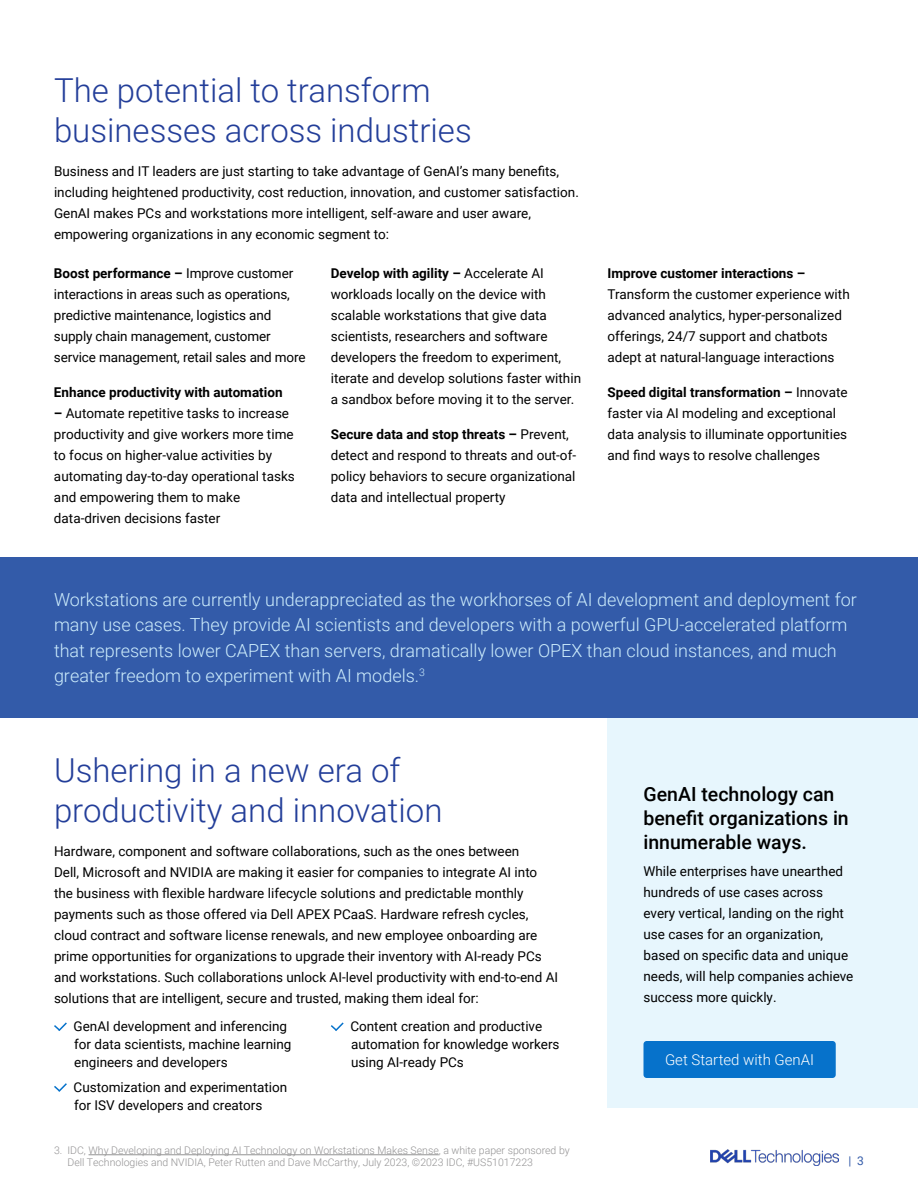
<style>
.page{position:relative;width:918px;height:1188px;background:#fff}
.page>*{position:absolute;margin:0;border:0;box-sizing:border-box;transform-origin:0 0}
.t1{font:300 33px/39.6px "Roboto";color:#233e99}
.t2{font:500 19.5px/24px "Roboto";color:#000}
.t3{font:300 18px/25.5px "Roboto";color:#ccecfc}
.t4{font:300 15px "Roboto";color:#fff}
.t5{font:13.5px/21px "Roboto";color:#000}
.t6{font:700 13.5px "Roboto";color:#000}
.t7{font:12px "Roboto";color:#335ba9}
.t8{font:300 10.5px/12px "Roboto";color:#939293}
.s1{font-weight:700}
</style>
<div class="page">
<img style="left:710px;top:1149px;width:128px;height:17px">
<div style="left:608px;top:676px;width:310px;height:432px;background:#e7f6fd"></div>
<div style="left:0;top:557px;width:918px;height:160px;background:#335ba9"></div>
<svg style="left:54px;top:1022px;width:13px;height:9px"></svg>
<svg style="left:54px;top:1083px;width:13px;height:9px"></svg>
<svg style="left:330px;top:1022px;width:14px;height:9px"></svg>
<hr style="left:89px;top:1155px;width:350px;height:1px;background:#939293">
<div style="left:644px;top:1041px;width:192px;height:37px;background:#0672cb;border-radius:3px"></div>
<h1 class="t1" style="left:54px;top:69px;width:419px">The potential to transform businesses across industries</h1>
<p class="t5" style="left:54px;top:160px;width:526px">Business and IT leaders are just starting to take advantage of GenAI’s many benefits, including heightened productivity, cost reduction, innovation, and customer satisfaction.<br>GenAI makes PCs and workstations more intelligent, self-aware and user aware, empowering organizations in any economic segment to:</p>
<p class="t5" style="left:54px;top:262px;width:253px"><span class="s1">Boost performance –</span> Improve customer interactions in areas such as operations, predictive maintenance, logistics and supply chain management, customer service management, retail sales and more</p>
<p class="t6" style="left:54px;top:382px;width:230px">Enhance productivity with automation</p>
<p class="t5" style="left:54px;top:402px;width:242px"><span class="s1">–</span> Automate repetitive tasks to increase productivity and give workers more time to focus on higher-value activities by automating day-to-day operational tasks and empowering them to make data-driven decisions faster</p>
<p class="t5" style="left:331px;top:262px;width:252px"><span class="s1">Develop with agility –</span> Accelerate AI workloads locally on the device with scalable workstations that give data scientists, researchers and software developers the freedom to experiment, iterate and develop solutions faster within a sandbox before moving it to the server.</p>
<p class="t5" style="left:331px;top:423px;width:247px"><span class="s1">Secure data and stop threats –</span> Prevent, detect and respond to threats and out-of&shy;policy behaviors to secure organizational data and intellectual property</p>
<p class="t6" style="left:607px;top:264px;width:199px">Improve customer interactions –</p>
<p class="t5" style="left:607px;top:283px;width:244px">Transform the customer experience with advanced analytics, hyper-personalized offerings, 24/7 support and chatbots adept at natural-language interactions</p>
<p class="t5" style="left:607px;top:381px;width:242px"><span class="s1">Speed digital transformation –</span> Innovate faster via AI modeling and exceptional data analysis to illuminate opportunities and find ways to resolve challenges</p>
<p class="t3" style="left:54px;top:586px;width:804px">Workstations are currently underappreciated as the workhorses of AI development and deployment for many use cases. They provide AI scientists and developers with a powerful GPU-accelerated platform that represents lower CAPEX than servers, dramatically lower OPEX than cloud instances, and much greater freedom to experiment with AI models.<sup>3</sup></p>
<h1 class="t1" style="left:54px;top:749px;width:390px">Ushering in a new era of productivity and innovation</h1>
<p class="t5" style="left:54px;top:840px;width:506px">Hardware, component and software collaborations, such as the ones between<br>Dell, Microsoft and NVIDIA are making it easier for companies to integrate AI into the business with flexible hardware lifecycle solutions and predictable monthly payments such as those offered via Dell APEX PCaaS. Hardware refresh cycles, cloud contract and software license renewals, and new employee onboarding are prime opportunities for organizations to upgrade their inventory with AI-ready PCs and workstations. Such collaborations unlock AI-level productivity with end-to-end AI solutions that are intelligent, secure and trusted, making them ideal for:</p>
<p class="t5" style="left:74px;top:1017px;width:219px;line-height:18px">GenAI development and inferencing for data scientists, machine learning engineers and developers</p>
<p class="t5" style="left:74px;top:1078px;width:215px;line-height:18px">Customization and experimentation for ISV developers and creators</p>
<p class="t5" style="left:350px;top:1017px;width:211px;line-height:18px">Content creation and productive automation for knowledge workers using AI-ready PCs</p>
<p class="t8" style="left:68px;top:1144px;width:504px;text-indent:-14px">3. IDC, Why Developing and Deploying AI Technology on Workstations Makes Sense, a white paper sponsored by<br>Dell Technologies and NVIDIA, Peter Rutten and Dave McCarthy, July 2023, ©2023 IDC, #US51017223</p>
<h2 class="t2" style="left:644px;top:781px;width:207px">GenAI technology can benefit organizations in innumerable ways.</h2>
<p class="t5" style="left:644px;top:861px;width:211px">While enterprises have unearthed hundreds of use cases across every vertical, landing on the right use cases for an organization, based on specific data and unique needs, will help companies achieve success more quickly.</p>
<p class="t4" style="left:665px;top:1049px;width:151px">Get Started with GenAI</p>
<p class="t7" style="left:848px;top:1152px;width:17px">| 3</p>
</div>
